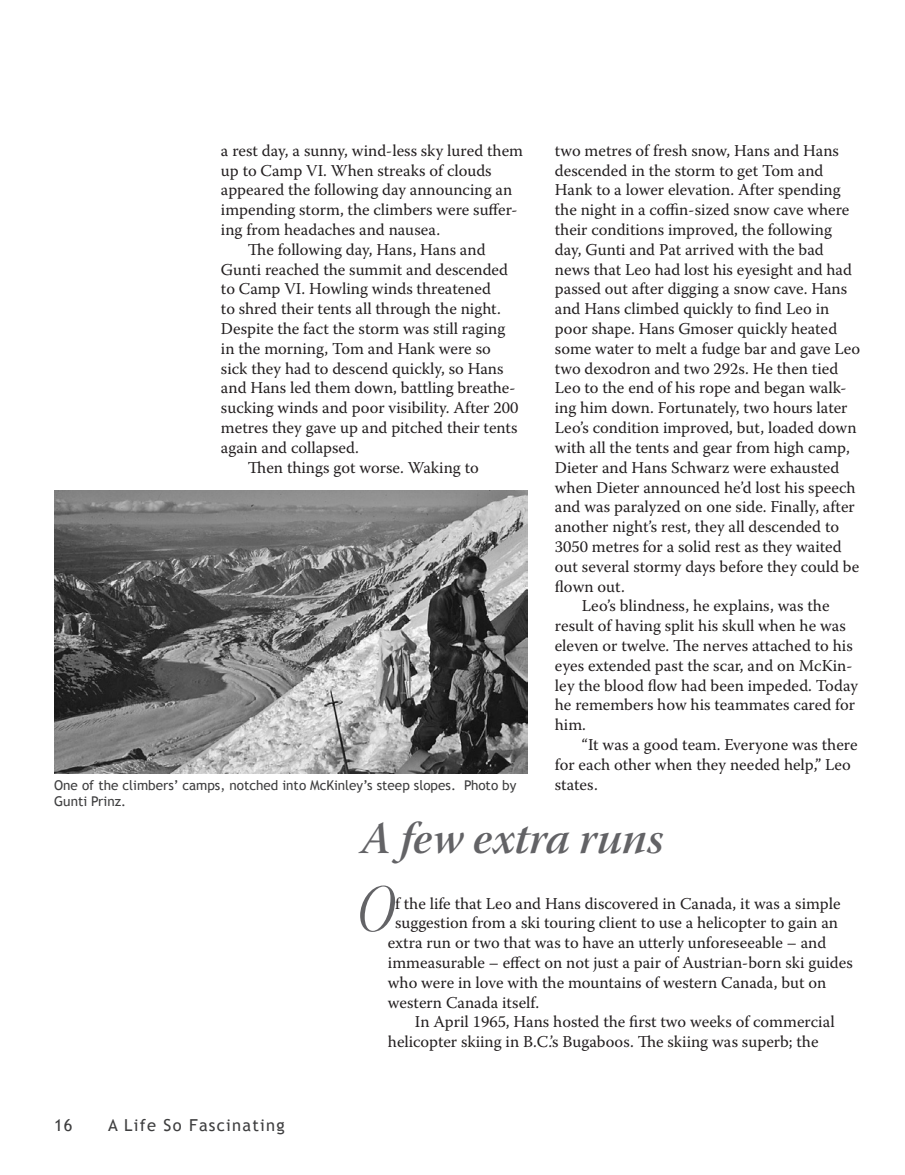
<style>
.page{position:relative;width:905px;height:1175px;background:#fff}
.page>*{position:absolute;margin:0;border:0;box-sizing:border-box;transform-origin:0 0}
.first_paragraph{font:63.3px "Warnock Pro Light It Disp";color:#636366}
.Text_sub-title{font:45px "Warnock Pro Semibold It Subh";letter-spacing:.005em;color:#636366}
.Body_text{font:16.5px/19.8px "Warnock Pro";color:#231f20}
.first_paragraph-2{font:16.5px "Warnock Pro";color:#231f20}
.t1{font:16.5px "Trebuchet MS";letter-spacing:.075em;color:#3e3e3f}
.photo_caption{font:13.5px "Trebuchet MS";color:#3e3e3f}
</style>
<div class="page">
<img style="left:54px;top:490px;width:474px;height:283px">
<p class="Body_text" style="left:221px;top:140px;width:303px">a rest day, a sunny, wind-less sky lured them up to Camp VI. When streaks of clouds appeared the following day announcing an impending storm, the climbers were suffer&shy;ing from headaches and nausea.</p>
<p class="Body_text" style="left:221px;top:239px;width:299px;text-indent:27px">The following day, Hans, Hans and Gunti reached the summit and descended to Camp VI. Howling winds threatened<br>to shred their tents all through the night.<br>Despite the fact the storm was still raging in the morning, Tom and Hank were so sick they had to descend quickly, so Hans and Hans led them down, battling breathe&shy;sucking winds and poor visibility. After 200 metres they gave up and pitched their tents again and collapsed.</p>
<p class="Body_text" style="left:248px;top:457px;width:232px">Then things got worse. Waking to</p>
<p class="Body_text" style="left:555px;top:140px;width:307px">two metres of fresh snow, Hans and Hans descended in the storm to get Tom and Hank to a lower elevation. After spending the night in a coffin-sized snow cave where their conditions improved, the following day, Gunti and Pat arrived with the bad news that Leo had lost his eyesight and had passed out after digging a snow cave. Hans and Hans climbed quickly to find Leo in poor shape. Hans Gmoser quickly heated some water to melt a fudge bar and gave Leo two dexodron and two 292s. He then tied Leo to the end of his rope and began walk&shy;ing him down. Fortunately, two hours later Leo’s condition improved, but, loaded down with all the tents and gear from high camp, Dieter and Hans Schwarz were exhausted when Dieter announced he’d lost his speech and was paralyzed on one side. Finally, after another night’s rest, they all descended to 3050 metres for a solid rest as they waited out several stormy days before they could be flown out.</p>
<p class="Body_text" style="left:555px;top:596px;width:304px;text-indent:27px">Leo’s blindness, he explains, was the result of having split his skull when he was eleven or twelve. The nerves attached to his eyes extended past the scar, and on McKin&shy;ley the blood flow had been impeded. Today he remembers how his teammates cared for him.</p>
<p class="Body_text" style="left:555px;top:734px;width:304px;text-indent:27px">“It was a good team. Everyone was there for each other when they needed help,” Leo</p>
<p class="photo_caption" style="left:54px;top:777px;width:464px">One of the climbers’ camps, notched into McKinley’s steep slopes. Photo by</p>
<p class="Body_text" style="left:555px;top:774px;width:44px">states.</p>
<p class="photo_caption" style="left:54px;top:793px;width:73px">Gunti Prinz.</p>
<p class="Text_sub-title" style="left:361px;top:810px;width:304px">A few extra runs</p>
<p class="first_paragraph" style="left:357px;top:873px;width:40px">O</p>
<p class="first_paragraph-2" style="left:395px;top:893px;width:447px">f the life that Leo and Hans discovered in Canada, it was a simple</p>
<p class="first_paragraph-2" style="left:395px;top:913px;width:444px">suggestion from a ski touring client to use a helicopter to gain an</p>
<p class="first_paragraph-2" style="left:388px;top:932px;width:440px">extra run or two that was to have an utterly unforeseeable – and</p>
<p class="first_paragraph-2" style="left:388px;top:952px;width:466px">immeasurable – effect on not just a pair of Austrian-born ski guides</p>
<p class="first_paragraph-2" style="left:388px;top:972px;width:440px">who were in love with the mountains of western Canada, but on</p>
<p class="first_paragraph-2" style="left:388px;top:992px;width:153px">western Canada itself.</p>
<p class="Body_text" style="left:388px;top:1011px;width:448px;text-indent:27px">In April 1965, Hans hosted the first two weeks of commercial helicopter skiing in B.C.’s Bugaboos. The skiing was superb; the</p>
<p class="t1" style="left:54px;top:1115px;width:20px">16</p>
<p class="t1" style="left:108px;top:1115px;width:178px">A Life So Fascinating</p>
</div>
